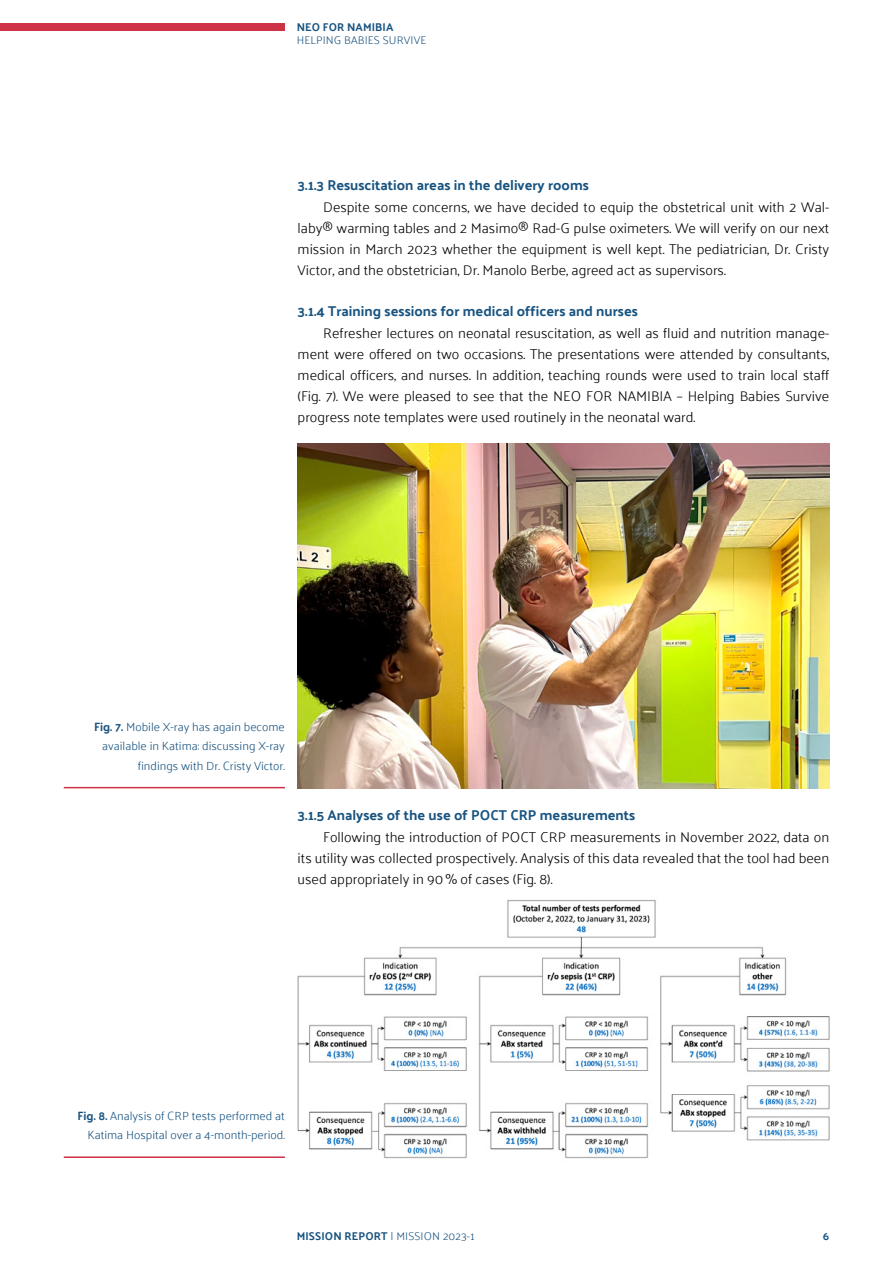
<style>
.page{position:relative;width:893px;height:1263px;background:#fff}
.page>*{position:absolute;margin:0;border:0;box-sizing:border-box;transform-origin:0 0}
.t1{font:300 14.25px/21px "Palanquin";color:#000;text-align:justify}
.t2{font:700 14.25px "Palanquin";color:#185380}
.t3{font:300 12px/19.5px "Palanquin";color:#185380;text-align:right}
.t4{font:300 11.25px "Palanquin";letter-spacing:.01em;color:#185380}
.t5{font:700 11.25px "Palanquin";letter-spacing:.01em;color:#185380}
.s1{font-weight:700}
</style>
<div class="page">
<div style="left:0;top:23px;width:285px;height:8px;background:#ce3145"></div>
<img style="left:298px;top:443px;width:531px;height:345px">
<img style="left:298px;top:900px;width:531px;height:259px">
<hr style="left:64px;top:787px;width:221px;height:1px;background:#ce3145">
<hr style="left:64px;top:1156px;width:221px;height:2px;background:#ce3145">
<p class="t5" style="left:297px;top:20px;width:98px">NEO FOR NAMIBIA</p>
<p class="t4" style="left:297px;top:34px;width:131px">HELPING BABIES SURVIVE</p>
<p class="t2" style="left:298px;top:176px;width:293px">3.1.3 Resuscitation areas in the delivery rooms</p>
<p class="t1" style="left:298px;top:197px;width:533px;text-indent:26px">Despite some concerns, we have decided to equip the obstetrical unit with 2 Wal&shy;laby® warming tables and 2 Masimo® Rad-G pulse oximeters. We will verify on our next mission in March 2023 whether the equipment is well kept. The pediatrician, Dr. Cristy Victor, and the obstetrician, Dr. Manolo Berbe, agreed act as supervisors.</p>
<p class="t2" style="left:298px;top:302px;width:342px">3.1.4 Training sessions for medical officers and nurses</p>
<p class="t1" style="left:298px;top:323px;width:533px;text-indent:26px">Refresher lectures on neonatal resuscitation, as well as fluid and nutrition manage&shy;ment were offered on two occasions. The presentations were attended by consultants, medical officers, and nurses. In addition, teaching rounds were used to train local staff (Fig. 7). We were pleased to see that the NEO FOR NAMIBIA – Helping Babies Survive progress note templates were used routinely in the neonatal ward.</p>
<p class="t3" style="left:94px;top:717px;width:192px"><span class="s1">Fig. 7.</span> Mobile X-ray has again become available in Katima: discussing X-ray findings with Dr. Cristy Victor.</p>
<p class="t2" style="left:298px;top:806px;width:339px">3.1.5 Analyses of the use of POCT CRP measurements</p>
<p class="t1" style="left:298px;top:827px;width:533px;text-indent:26px">Following the introduction of POCT CRP measurements in November 2022, data on its utility was collected prospectively. Analysis of this data revealed that the tool had been used appropriately in 90% of cases (Fig. 8).</p>
<p class="t3" style="left:78px;top:1106px;width:209px"><span class="s1">Fig. 8.</span> Analysis of CRP tests performed at<br>Katima Hospital over a 4-month-period.</p>
<p class="t4" style="left:297px;top:1229px;width:179px"><span class="s1">MISSION REPORT</span> | MISSION 2023-1</p>
<p class="t5" style="left:823px;top:1229px;width:8px">6</p>
</div>
